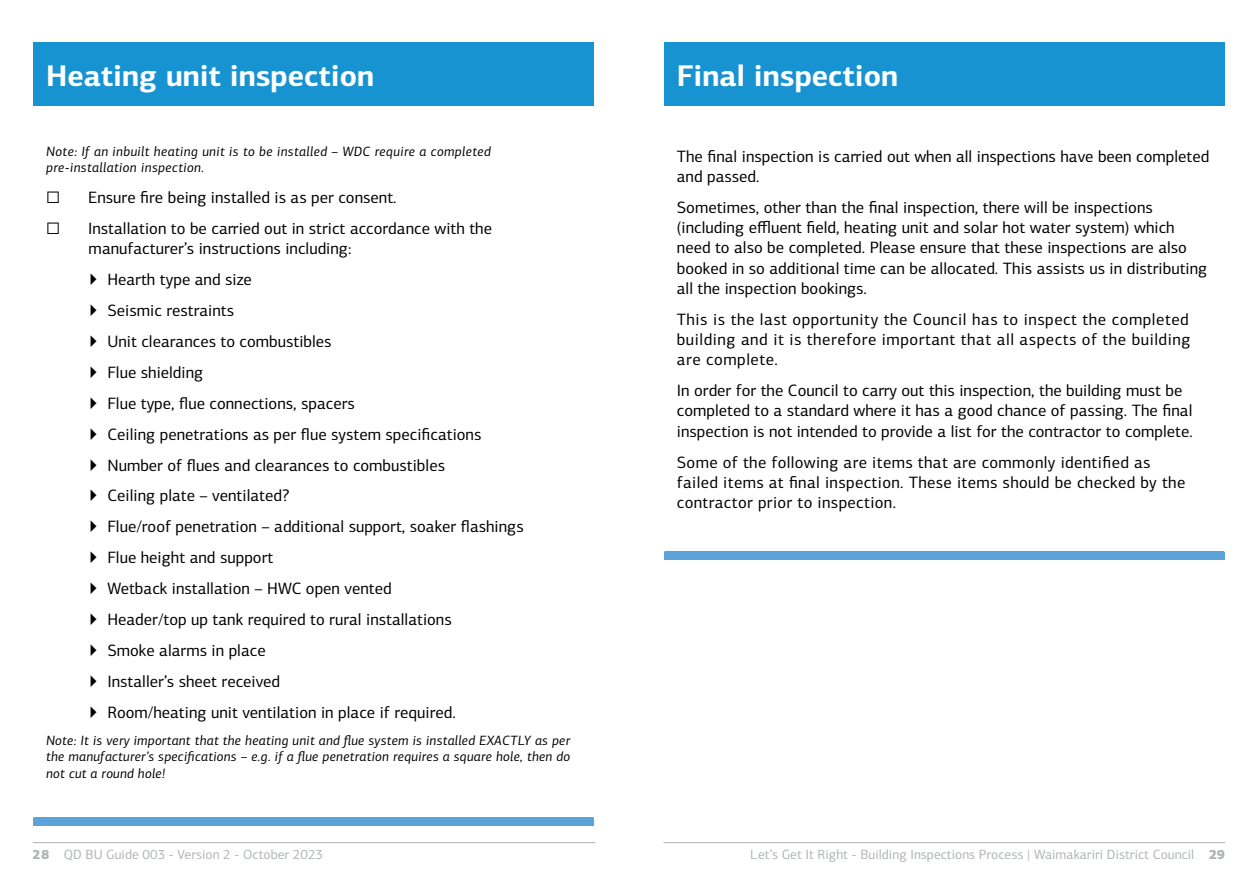
<style>
.page{position:relative;width:1259px;height:893px;background:#fff}
.page>*{position:absolute;margin:0;border:0;box-sizing:border-box;transform-origin:0 0}
.t1{font:700 30px "PF Centro Sans Pro";color:#fff}
.t2{font:16.5px/30.9px "PF Centro Sans Pro";color:#000}
.t3{font:16.5px/20.2px "PF Centro Sans Pro";letter-spacing:.02em;color:#000}
.t4{font:italic 13.5px/16.5px "PF Centro Sans Pro";letter-spacing:.03em;color:#000}
.t5{font:13.5px "PF Centro Sans Pro";color:#b1b4b6}
.s1{font-weight:900}
</style>
<div class="page">
<hr style="left:33px;top:842px;width:562px;height:1px;background:#b0adad">
<hr style="left:663px;top:842px;width:562px;height:1px;background:#b0adad">
<div style="left:33px;top:43px;width:560px;height:63px;background:#1893d2"></div>
<div style="left:33px;top:817px;width:560px;height:9px;background:#5ba3d9"></div>
<div style="left:664px;top:43px;width:560px;height:63px;background:#1893d2"></div>
<div style="left:664px;top:552px;width:560px;height:8px;background:#5ba3d9"></div>
<h1 class="t1" style="left:46px;top:56px;width:330px">Heating unit inspection</h1>
<p class="t4" style="left:46px;top:143px;width:446px">Note: If an inbuilt heating unit is to be installed – WDC require a completed pre-installation inspection.</p>
<p class="t2" style="left:46px;top:182px;width:15px">☐</p>
<p class="t2" style="left:88px;top:182px;width:310px">Ensure fire being installed is as per consent.</p>
<p class="t2" style="left:46px;top:213px;width:15px">☐</p>
<p class="t2" style="left:88px;top:218px;width:405px;line-height:20.2px">Installation to be carried out in strict accordance with the manufacturer’s instructions including:</p>
<p class="t2" style="left:89px;top:264px;width:436px">▶ Hearth type and size<br>▶ Seismic restraints<br>▶ Unit clearances to combustibles<br>▶ Flue shielding<br>▶ Flue type, flue connections, spacers<br>▶ Ceiling penetrations as per flue system specifications<br>▶ Number of flues and clearances to combustibles<br>▶ Ceiling plate – ventilated?<br>▶ Flue/roof penetration – additional support, soaker flashings ▶ Flue height and support<br>▶ Wetback installation – HWC open vented<br>▶ Header/top up tank required to rural installations<br>▶ Smoke alarms in place<br>▶ Installer’s sheet received<br>▶ Room/heating unit ventilation in place if required.</p>
<p class="t4" style="left:46px;top:732px;width:525px;text-align:justify">Note: It is very important that the heating unit and flue system is installed EXACTLY as per the manufacturer’s specifications – e.g. if a flue penetration requires a square hole, then do not cut a round hole!</p>
<h1 class="t1" style="left:677px;top:56px;width:223px">Final inspection</h1>
<p class="t2" style="left:677px;top:146px;width:534px;line-height:20.2px">The final inspection is carried out when all inspections have been completed and passed.</p>
<p class="t2" style="left:677px;top:197px;width:532px;line-height:20.2px">Sometimes, other than the final inspection, there will be inspections (including effluent field, heating unit and solar hot water system) which need to also be completed. Please ensure that these inspections are also booked in so additional time can be allocated. This assists us in distributing all the inspection bookings.</p>
<p class="t2" style="left:677px;top:309px;width:515px;line-height:20.2px;text-align:justify">This is the last opportunity the Council has to inspect the completed building and it is therefore important that all aspects of the building are complete.</p>
<p class="t2" style="left:677px;top:380px;width:517px;line-height:20.2px">In order for the Council to carry out this inspection, the building must be completed to a standard where it has a good chance of passing. The final inspection is not intended to provide a list for the contractor to complete.</p>
<p class="t3" style="left:677px;top:452px;width:510px">Some of the following are items that are commonly identified as failed items at final inspection. These items should be checked by the contractor prior to inspection.</p>
<p class="t5" style="left:33px;top:846px;width:292px"><span class="s1">28</span> QD BU Guide 003 - Version 2 - October 2023</p>
<p class="t5" style="left:751px;top:846px;width:476px">Let’s Get It Right - Building Inspections Process | Waimakariri District Council <span class="s1">29</span></p>
</div>
